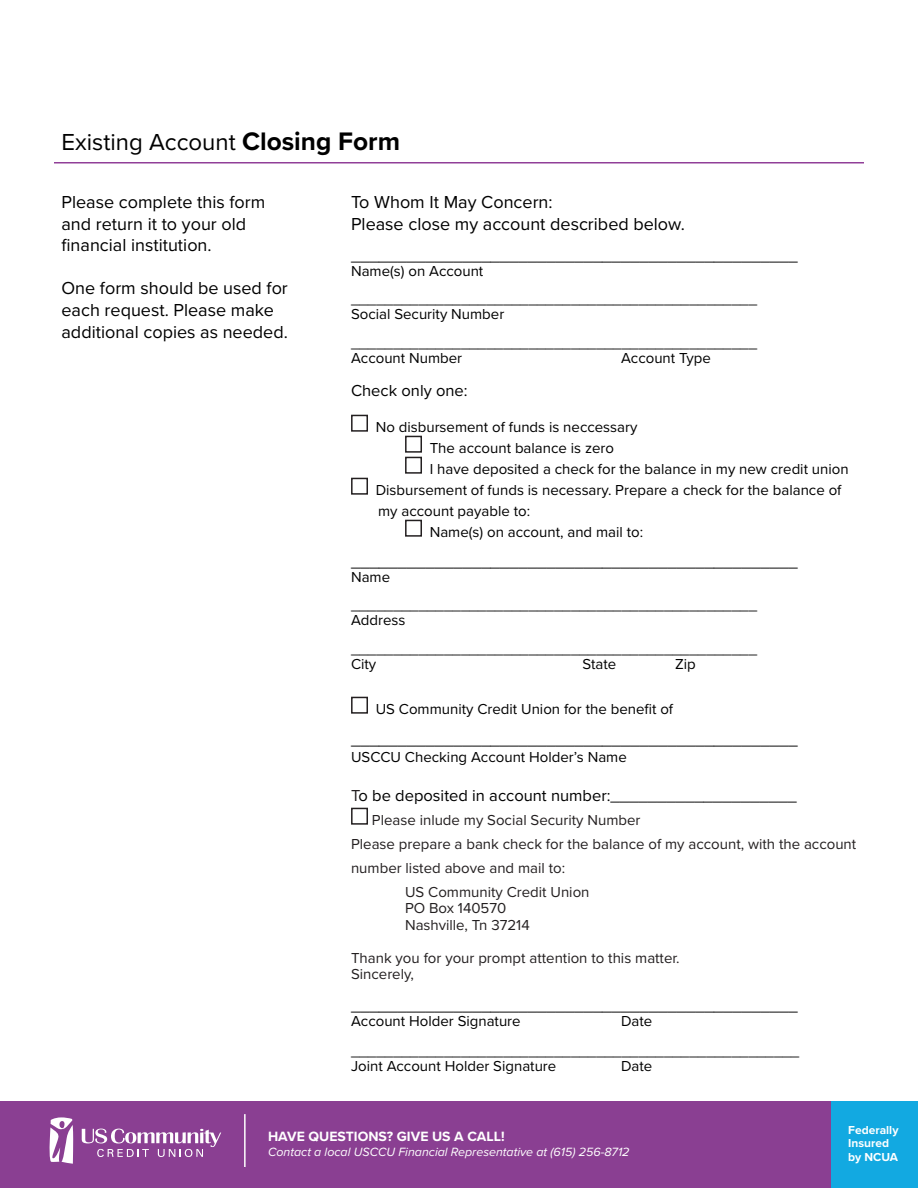
<style>
.page{position:relative;width:918px;height:1188px;background:#fff}
.page>*{position:absolute;margin:0;border:0;box-sizing:border-box;transform-origin:0 0}
.t1{font:24px "Proxima Nova";color:#000}
.t2{font:18px/21.6px "Proxima Nova";color:#000}
.t3{font:16.5px "Proxima Nova";color:#000}
.t4{font:15px "Proxima Nova";color:#000}
.t5{font:15px/24px "Proxima Nova";color:#231f20}
.t6{font:700 13.95px "Proxima Nova";color:#fff}
.t7{font:italic 12.45px "Proxima Nova";color:#fff}
.t8{font:700 12px/13.5px "Proxima Nova";color:#fff}
.s1{font-weight:700;font-size:26.25px}
.s2{color:#231f20}
</style>
<div class="page">
<div style="left:0;top:1101px;width:918px;height:87px;background:#8a3f92"></div>
<div style="left:832px;top:1101px;width:86px;height:87px;background:#12a9e1"></div>
<hr style="left:244px;top:1114px;width:2px;height:53px;background:#fff">
<svg style="left:82px;top:1129px;width:139px;height:28px"></svg>
<svg style="left:49px;top:1117px;width:24px;height:47px"></svg>
<hr style="left:54px;top:162px;width:810px;height:2px;background:#913f98">
<div style="left:351px;top:415px;width:17px;height:17px;border:2px solid #231f20"></div>
<div style="left:405px;top:436px;width:17px;height:17px;border:2px solid #231f20"></div>
<div style="left:405px;top:457px;width:17px;height:17px;border:2px solid #231f20"></div>
<div style="left:351px;top:478px;width:17px;height:17px;border:2px solid #231f20"></div>
<div style="left:405px;top:520px;width:17px;height:17px;border:2px solid #231f20"></div>
<div style="left:351px;top:697px;width:17px;height:17px;border:2px solid #231f20"></div>
<div style="left:351px;top:808px;width:17px;height:17px;border:2px solid #231f20"></div>
<p class="t1" style="left:62px;top:124px;width:340px">Existing Account <span class="s1">Closing Form</span></p>
<p class="t2" style="left:62px;top:190px;width:205px">Please complete this form and return it to your old financial institution.</p>
<p class="t2" style="left:62px;top:277px;width:228px">One form should be used for</p>
<p class="t2" style="left:62px;top:298px;width:228px">each request. Please make additional copies as needed.</p>
<p class="t2" style="left:351px;top:190px;width:203px">To Whom It May Concern:</p>
<p class="t2" style="left:351px;top:212px;width:335px">Please close my account described below.</p>
<p class="t3" style="left:351px;top:243px;width:448px">________________________________________________</p>
<p class="t4" style="left:351px;top:259px;width:134px">Name(s) on Account</p>
<p class="t4" style="left:351px;top:288px;width:408px">________________________________________________</p>
<p class="t4" style="left:351px;top:303px;width:155px">Social Security Number</p>
<p class="t4" style="left:351px;top:331px;width:408px">________________________________________________</p>
<p class="t4" style="left:351px;top:346px;width:113px">Account Number</p>
<p class="t4" style="left:621px;top:346px;width:91px">Account Type</p>
<p class="t3" style="left:351px;top:378px;width:118px">Check only one:</p>
<p class="t4" style="left:376px;top:415px;width:263px">No disbursement of funds is neccessary</p>
<p class="t4" style="left:430px;top:436px;width:186px">The account balance is zero</p>
<p class="t4" style="left:430px;top:457px;width:420px">I have deposited a check for the balance in my new credit union</p>
<p class="t4" style="left:376px;top:478px;width:467px">Disbursement of funds is necessary. Prepare a check for the balance of</p>
<p class="t4" style="left:378px;top:499px;width:154px">my account payable to:</p>
<p class="t4" style="left:430px;top:520px;width:215px">Name(s) on account, and mail to:</p>
<p class="t3" style="left:351px;top:549px;width:448px">________________________________________________</p>
<p class="t4" style="left:351px;top:565px;width:41px">Name</p>
<p class="t4" style="left:351px;top:594px;width:408px">________________________________________________</p>
<p class="t4" style="left:351px;top:609px;width:56px">Address</p>
<p class="t4" style="left:351px;top:637px;width:408px">________________________________________________</p>
<p class="t4" style="left:351px;top:652px;width:27px">City</p>
<p class="t4" style="left:583px;top:652px;width:35px">State</p>
<p class="t4" style="left:675px;top:652px;width:22px">Zip</p>
<p class="t4" style="left:376px;top:697px;width:299px">US Community Credit Union for the benefit of</p>
<p class="t3" style="left:351px;top:727px;width:448px">________________________________________________</p>
<p class="t4" style="left:351px;top:745px;width:277px">USCCU Checking Account Holder’s Name</p>
<p class="t3" style="left:351px;top:783px;width:447px"><span class="s2">T</span>o be deposited in account number:____________________</p>
<p class="t5" style="left:372px;top:807px;width:270px">Please inlude my Social Security Number</p>
<p class="t5" style="left:351px;top:831px;width:507px">Please prepare a bank check for the balance of my account, with the account number listed above and mail to:</p>
<p class="t5" style="left:405px;top:879px;width:186px">US Community Credit Union</p>
<p class="t5" style="left:405px;top:896px;width:103px">PO Box 140570</p>
<p class="t5" style="left:405px;top:912px;width:126px">Nashville, Tn 37214</p>
<p class="t5" style="left:351px;top:945px;width:330px">Thank you for your prompt attention to this matter.</p>
<p class="t5" style="left:351px;top:962px;width:65px">Sincerely,</p>
<p class="t3" style="left:351px;top:993px;width:448px">________________________________________________</p>
<p class="t4" style="left:351px;top:1009px;width:171px">Account Holder Signature</p>
<p class="t4" style="left:621px;top:1009px;width:33px">Date</p>
<p class="t4" style="left:351px;top:1039px;width:450px">_____________________________________________________</p>
<p class="t4" style="left:351px;top:1054px;width:207px">Joint Account Holder Signature</p>
<p class="t4" style="left:621px;top:1054px;width:33px">Date</p>
<p class="t6" style="left:268px;top:1126px;width:238px">HAVE QUESTIONS? GIVE US A CALL!</p>
<p class="t7" style="left:268px;top:1143px;width:363px">Contact a local USCCU Financial Representative at (615) 256-8712</p>
<p class="t8" style="left:848px;top:1123px;width:52px">Federally<br>Insured by NCUA</p>
</div>
